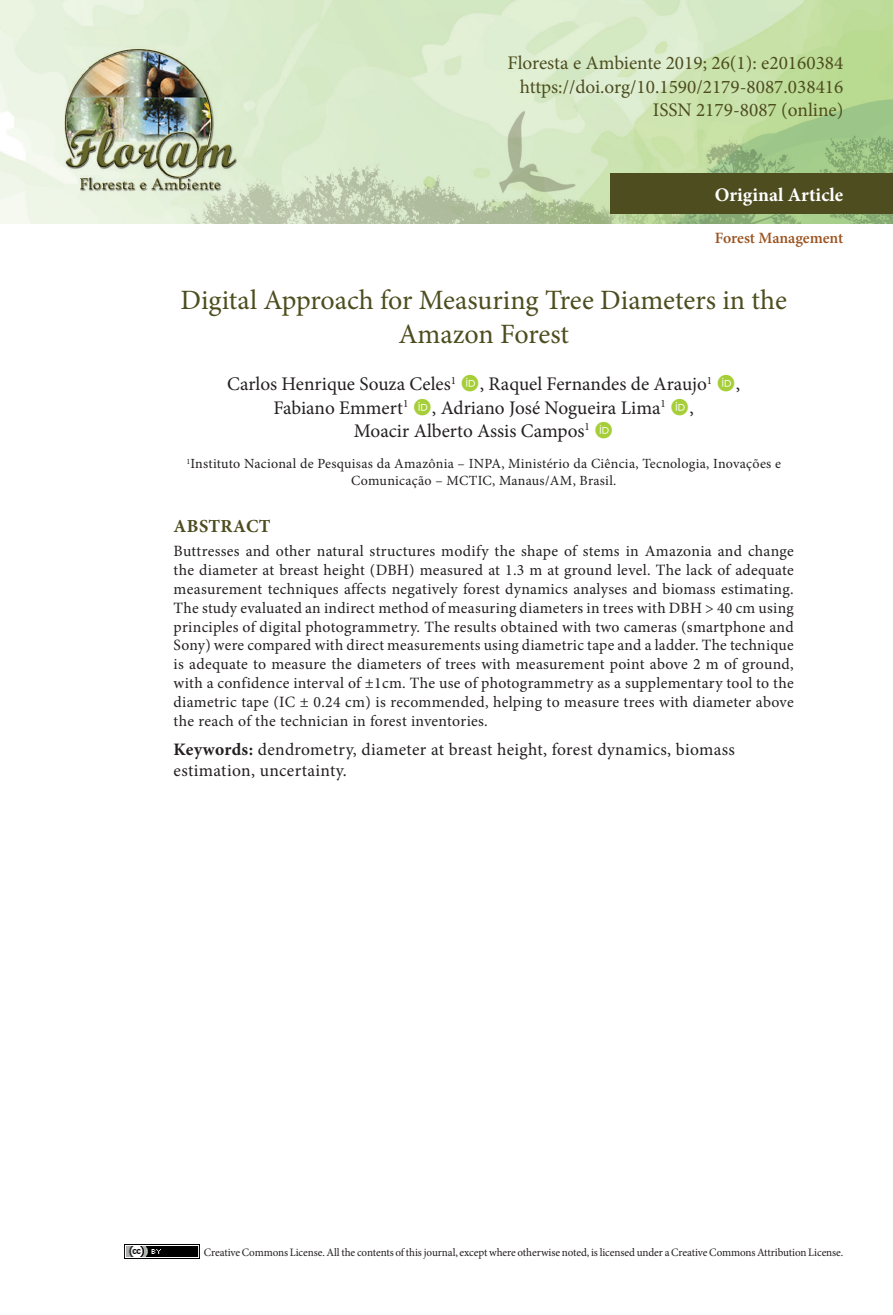
<style>
.page{position:relative;width:893px;height:1315px;background:#fff}
.page>*{position:absolute;margin:0;border:0;box-sizing:border-box;transform-origin:0 0}
.ArticleTitle{font:28px/33.6px "Minion Pro";letter-spacing:-.005em;color:#4d4d1f;text-align:center}
.Authors{font:19.25px "Minion Pro";color:#231f20}
.t1{font:19.25px/23.1px "Minion Pro";color:#4d4d1f;text-align:right}
.t2{font:700 19.25px "Minion Pro";color:#fff}
.AbstractTitle{font:700 18.38px "Minion Pro";letter-spacing:.02em;color:#4d4d1f}
.Keywords{font:17.5px/21px "Minion Pro";letter-spacing:.015em;color:#231f20}
.Abstract{font:15.75px/18.9px "Minion Pro";letter-spacing:.015em;color:#231f20;text-align:justify}
.t3{font:600 15.75px "Minion Pro";letter-spacing:-.005em;color:#9a5320}
.Affiliations{font:14px/16.8px "Minion Pro";letter-spacing:.02em;color:#231f20;text-align:center}
.t4{font:11.38px "Minion Pro";letter-spacing:-.01em;color:#231f20}
.s1{font-weight:700}
</style>
<div class="page">
<img style="left:0;top:0;width:893px;height:223px">
<div style="left:610px;top:174px;width:283px;height:40px;background:#4d4d1f"></div>
<img style="left:124px;top:1244px;width:75px;height:15px">
<p class="t1" style="left:507px;top:52px;width:337px">Floresta e Ambiente 2019; 26(1): e20160384 https://doi.org/10.1590/2179-8087.038416<br>ISSN 2179-8087 (online)</p>
<p class="t2" style="left:715px;top:181px;width:130px">Original Article</p>
<p class="t3" style="left:715px;top:227px;width:130px">Forest Management</p>
<p class="ArticleTitle" style="left:180px;top:283px;width:608px">Digital Approach for Measuring Tree Diameters in the<br>Amazon Forest</p>
<p class="Authors" style="left:227px;top:371px;width:515px">Carlos Henrique Souza Celes<sup>1</sup> , Raquel Fernandes de Araujo<sup>1</sup> ,</p>
<p class="Authors" style="left:273px;top:394px;width:422px">Fabiano Emmert<sup>1</sup> , Adriano José Nogueira Lima<sup>1</sup> ,</p>
<p class="Authors" style="left:354px;top:417px;width:238px">Moacir Alberto Assis Campos<sup>1</sup></p>
<p class="Affiliations" style="left:186px;top:455px;width:596px"><sup>1</sup>Instituto Nacional de Pesquisas da Amazônia – INPA, Ministério da Ciência, Tecnologia, Inovações e<br>Comunicação – MCTIC, Manaus/AM, Brasil.</p>
<p class="AbstractTitle" style="left:174px;top:513px;width:99px">ABSTRACT</p>
<p class="Abstract" style="left:174px;top:541px;width:622px">Buttresses and other natural structures modify the shape of stems in Amazonia and change the diameter at breast height (DBH) measured at 1.3 m at ground level. The lack of adequate measurement techniques affects negatively forest dynamics analyses and biomass estimating.<br>The study evaluated an indirect method of measuring diameters in trees with DBH &gt; 40 cm using principles of digital photogrammetry. The results obtained with two cameras (smartphone and Sony) were compared with direct measurements using diametric tape and a ladder. The technique is adequate to measure the diameters of trees with measurement point above 2 m of ground, with a confidence interval of ±1cm. The use of photogrammetry as a supplementary tool to the diametric tape (IC ± 0.24 cm) is recommended, helping to measure trees with diameter above the reach of the technician in forest inventories.</p>
<p class="Keywords" style="left:174px;top:738px;width:563px"><span class="s1">Keywords:</span> dendrometry, diameter at breast height, forest dynamics, biomass estimation, uncertainty.</p>
<p class="t4" style="left:204px;top:1244px;width:641px">Creative Commons License. All the contents of this journal, except where otherwise noted, is licensed under a Creative Commons Attribution License.</p>
</div>
